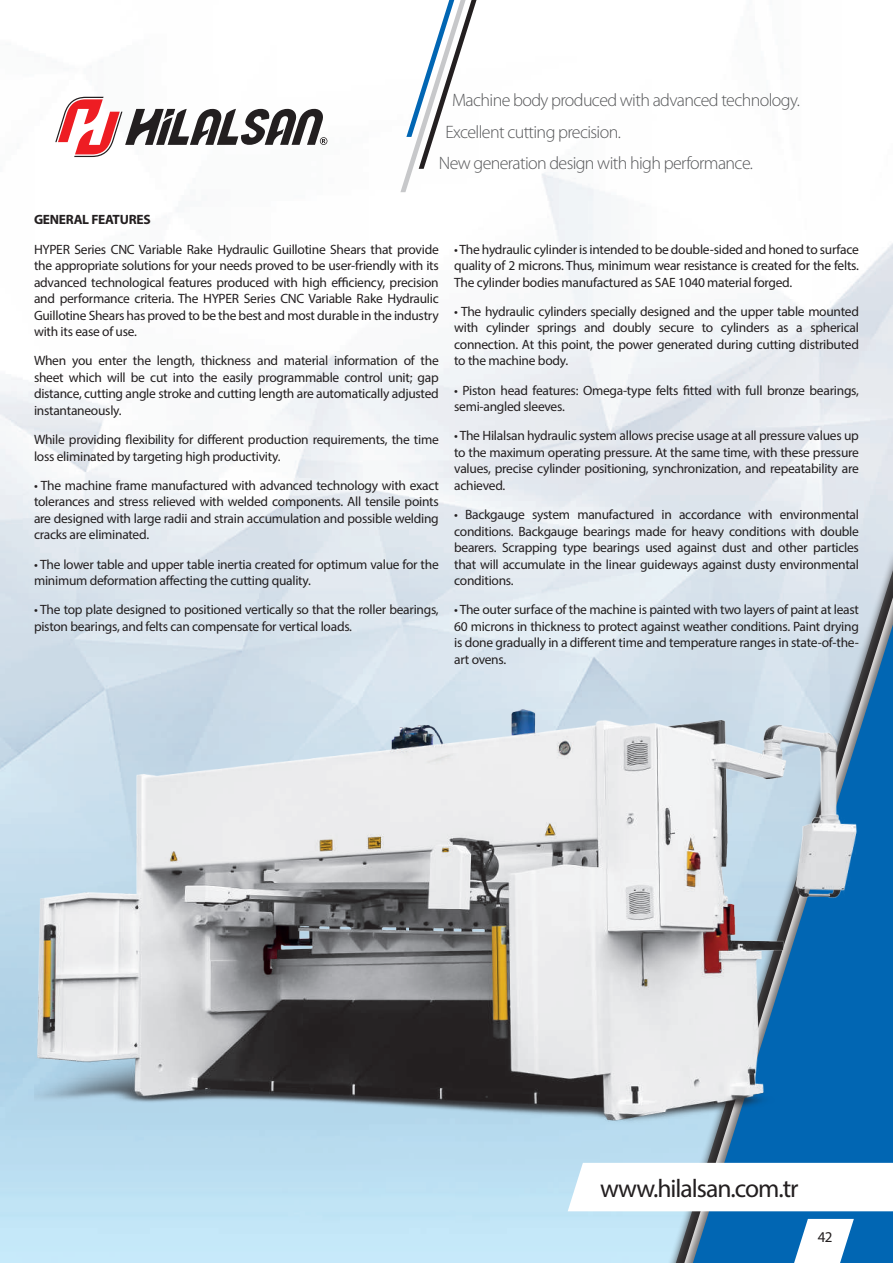
<style>
.page{position:relative;width:893px;height:1263px;background:#fff}
.page>*{position:absolute;margin:0;border:0;box-sizing:border-box;transform-origin:0 0}
.t1{font:25.65px "Myriad Pro";letter-spacing:-.04em;color:#231f20}
.t2{font:300 18px "Myriad Pro";letter-spacing:-.035em;color:#57585a}
.t3{font:15px "Myriad Pro";color:#231f20}
.t4{font:13.5px/16.5px "Myriad Pro";letter-spacing:-.02em;color:#231f20;text-align:justify}
.t5{font:700 13.5px "Myriad Pro";letter-spacing:-.02em;color:#231f20}
</style>
<div class="page">
<svg style="left:55px;top:97px;width:272px;height:60px"></svg>
<div style="left:672px;top:530px;width:221px;height:19px;background:#dde6ed"></div>
<div style="left:665px;top:549px;width:228px;height:714px;background:#231f20;opacity:.75"></div>
<svg style="left:680px;top:557px;width:213px;height:16px;background:#dbe4ec"></svg>
<div style="left:677px;top:573px;width:216px;height:690px;background:#231f20;opacity:.65"></div>
<svg style="left:689px;top:584px;width:204px;height:679px;background:#5995c4"></svg>
<svg style="left:568px;top:1163px;width:325px;height:48px"></svg>
<svg style="left:400px;top:0;width:76px;height:192px"></svg>
<img style="left:34px;top:678px;width:825px;height:472px">
<svg style="left:790px;top:1219px;width:64px;height:44px"></svg>
<h2 class="t2" style="left:452px;top:89px;width:349px">Machine body produced with advanced technology.</h2>
<h2 class="t2" style="left:445px;top:121px;width:177px">Excellent cutting precision.</h2>
<h2 class="t2" style="left:439px;top:152px;width:316px">New generation design with high performance.</h2>
<p class="t5" style="left:34px;top:211px;width:118px">GENERAL FEATURES</p>
<p class="t4" style="left:34px;top:240px;width:406px">HYPER Series CNC Variable Rake Hydraulic Guillotine Shears that provide the appropriate solutions for your needs proved to be user-friendly with its advanced technological features produced with high efficiency, precision and performance criteria. The HYPER Series CNC Variable Rake Hydraulic Guillotine Shears has proved to be the best and most durable in the industry with its ease of use.</p>
<p class="t4" style="left:34px;top:352px;width:406px">When you enter the length, thickness and material information of the sheet which will be cut into the easily programmable control unit; gap distance, cutting angle stroke and cutting length are automatically adjusted instantaneously.</p>
<p class="t4" style="left:34px;top:431px;width:406px">While providing flexibility for different production requirements, the time loss eliminated by targeting high productivity.</p>
<p class="t4" style="left:34px;top:477px;width:406px">• The machine frame manufactured with advanced technology with exact tolerances and stress relieved with welded components. All tensile points are designed with large radii and strain accumulation and possible welding cracks are eliminated.</p>
<p class="t4" style="left:34px;top:556px;width:406px">• The lower table and upper table inertia created for optimum value for the minimum deformation affecting the cutting quality.</p>
<p class="t4" style="left:34px;top:601px;width:406px">• The top plate designed to positioned vertically so that the roller bearings, piston bearings, and felts can compensate for vertical loads.</p>
<p class="t4" style="left:454px;top:240px;width:406px">• The hydraulic cylinder is intended to be double-sided and honed to surface quality of 2 microns. Thus, minimum wear resistance is created for the felts.<br>The cylinder bodies manufactured as SAE 1040 material forged.</p>
<p class="t4" style="left:454px;top:303px;width:406px">• The hydraulic cylinders specially designed and the upper table mounted with cylinder springs and doubly secure to cylinders as a spherical connection. At this point, the power generated during cutting distributed to the machine body.</p>
<p class="t4" style="left:454px;top:381px;width:406px">• Piston head features: Omega-type felts fitted with full bronze bearings, semi-angled sleeves.</p>
<p class="t4" style="left:454px;top:427px;width:406px">• The Hilalsan hydraulic system allows precise usage at all pressure values up to the maximum operating pressure. At the same time, with these pressure values, precise cylinder positioning, synchronization, and repeatability are achieved.</p>
<p class="t4" style="left:454px;top:506px;width:406px">• Backgauge system manufactured in accordance with environmental conditions. Backgauge bearings made for heavy conditions with double bearers. Scrapping type bearings used against dust and other particles that will accumulate in the linear guideways against dusty environmental conditions.</p>
<p class="t4" style="left:454px;top:601px;width:406px">• The outer surface of the machine is painted with two layers of paint at least 60 microns in thickness to protect against weather conditions. Paint drying is done gradually in a different time and temperature ranges in state-of-the&shy;art ovens.</p>
<h1 class="t1" style="left:600px;top:1172px;width:200px">www.hilalsan.com.tr</h1>
<p class="t3" style="left:818px;top:1228px;width:16px">42</p>
</div>
